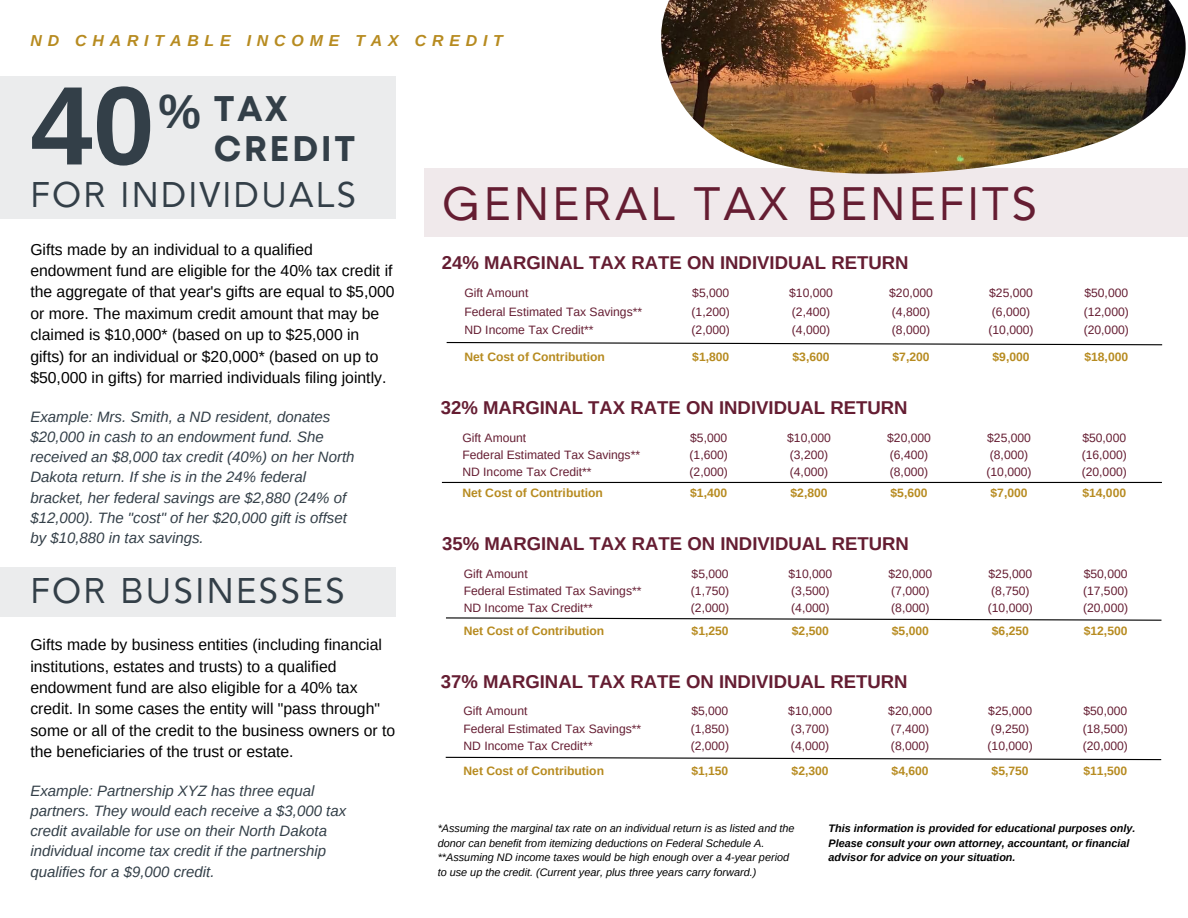
<style>
.page{position:relative;width:1188px;height:918px;background:#fff}
.page>*{position:absolute;margin:0;border:0;box-sizing:border-box;transform-origin:0 0}
.t1{font:700 111.9px "Arimo";color:#333f48}
.t2{font:700 47.7px "Arimo";color:#333f48}
.t3{font:45.6px "Honey And Mint Sans";letter-spacing:.07em;color:#651d32}
.t4{font:700 35.55px "Mont";letter-spacing:.07em;color:#333f48}
.t5{font:34.8px "Honey And Mint Sans";letter-spacing:.07em;color:#333f48}
.t6{font:700 18.6px "Arimo";color:#651d32}
.t7{font:italic 700 15.9px "Arimo";letter-spacing:.365em;color:#b78b20}
.t8{font:15.75px/21.3px "Arimo";color:#000}
.t9{font:italic 15px/20.2px "Arimo";color:#333f48}
.t10{font:12.15px "Arimo";color:#651d32}
.t11{font:700 12.15px "Arimo";color:#b78b20}
.t12{font:italic 10.8px/14.5px "Arimo";color:#000}
.t13{font:italic 700 10.8px/14.5px "Arimo";color:#000}
</style>
<div class="page">
<svg style="left:446px;top:341px;width:717px;height:5px"></svg>
<hr style="left:442px;top:482px;width:720px;height:1px;background:#000">
<svg style="left:445px;top:756px;width:717px;height:5px"></svg>
<svg style="left:446px;top:617px;width:716px;height:4px"></svg>
<div style="left:424px;top:169px;width:764px;height:67px;background:#f0e9eb"></div>
<div style="left:0;top:76px;width:396px;height:142px;background:#ebeced"></div>
<div style="left:0;top:567px;width:396px;height:49px;background:#ebeced"></div>
<img style="left:661px;top:0;width:525px;height:174px">
<h3 class="t7" style="left:30px;top:31px;width:474px">ND CHARITABLE INCOME TAX CREDIT</h3>
<h1 class="t1" style="left:30px;top:63px;width:126px">40</h1>
<h2 class="t2" style="left:159px;top:85px;width:44px">%</h2>
<h3 class="t4" style="left:214px;top:95px;width:75px">TAX</h3>
<h3 class="t4" style="left:214px;top:136px;width:143px">CREDIT</h3>
<h3 class="t5" style="left:30px;top:181px;width:327px">FOR INDIVIDUALS</h3>
<p class="t8" style="left:30px;top:239px;width:366px">Gifts made by an individual to a qualified endowment fund are eligible for the 40% tax credit if the aggregate of that year's gifts are equal to $5,000 or more. The maximum credit amount that may be claimed is $10,000* (based on up to $25,000 in gifts) for an individual or $20,000* (based on up to $50,000 in gifts) for married individuals filing jointly.</p>
<p class="t9" style="left:30px;top:406px;width:326px">Example: Mrs. Smith, a ND resident, donates $20,000 in cash to an endowment fund. She received an $8,000 tax credit (40%) on her North Dakota return. If she is in the 24% federal bracket, her federal savings are $2,880 (24% of $12,000). The "cost" of her $20,000 gift is offset by $10,880 in tax savings.</p>
<h3 class="t5" style="left:30px;top:577px;width:316px">FOR BUSINESSES</h3>
<p class="t8" style="left:30px;top:634px;width:366px">Gifts made by business entities (including financial institutions, estates and trusts) to a qualified endowment fund are also eligible for a 40% tax credit. In some cases the entity will "pass through" some or all of the credit to the business owners or to the beneficiaries of the trust or estate.</p>
<p class="t9" style="left:30px;top:780px;width:317px">Example: Partnership XYZ has three equal partners. They would each receive a $3,000 tax credit available for use on their North Dakota individual income tax credit if the partnership qualifies for a $9,000 credit.</p>
<h3 class="t3" style="left:442px;top:185px;width:597px">GENERAL TAX BENEFITS</h3>
<h3 class="t6" style="left:442px;top:252px;width:468px">24% MARGINAL TAX RATE ON INDIVIDUAL RETURN</h3>
<p class="t10" style="left:464px;top:286px;width:65px">Gift Amount</p>
<p class="t10" style="left:692px;top:286px;width:39px">$5,000</p>
<p class="t10" style="left:789px;top:286px;width:45px">$10,000</p>
<p class="t10" style="left:889px;top:286px;width:45px">$20,000</p>
<p class="t10" style="left:989px;top:286px;width:45px">$25,000</p>
<p class="t10" style="left:1084px;top:286px;width:45px">$50,000</p>
<p class="t10" style="left:464px;top:305px;width:179px">Federal Estimated Tax Savings**</p>
<p class="t10" style="left:692px;top:305px;width:40px">(1,200)</p>
<p class="t10" style="left:792px;top:305px;width:40px">(2,400)</p>
<p class="t10" style="left:892px;top:305px;width:40px">(4,800)</p>
<p class="t10" style="left:992px;top:305px;width:40px">(6,000)</p>
<p class="t10" style="left:1084px;top:305px;width:47px">(12,000)</p>
<p class="t10" style="left:464px;top:323px;width:131px">ND Income Tax Credit**</p>
<p class="t10" style="left:692px;top:323px;width:40px">(2,000)</p>
<p class="t10" style="left:792px;top:323px;width:40px">(4,000)</p>
<p class="t10" style="left:892px;top:323px;width:40px">(8,000)</p>
<p class="t10" style="left:989px;top:323px;width:47px">(10,000)</p>
<p class="t10" style="left:1084px;top:323px;width:47px">(20,000)</p>
<p class="t11" style="left:464px;top:350px;width:142px">Net Cost of Contribution</p>
<p class="t11" style="left:692px;top:350px;width:39px">$1,800</p>
<p class="t11" style="left:793px;top:350px;width:39px">$3,600</p>
<p class="t11" style="left:893px;top:350px;width:39px">$7,200</p>
<p class="t11" style="left:993px;top:350px;width:39px">$9,000</p>
<p class="t11" style="left:1084px;top:350px;width:45px">$18,000</p>
<h3 class="t6" style="left:441px;top:397px;width:468px">32% MARGINAL TAX RATE ON INDIVIDUAL RETURN</h3>
<p class="t10" style="left:462px;top:431px;width:65px">Gift Amount</p>
<p class="t10" style="left:690px;top:431px;width:39px">$5,000</p>
<p class="t10" style="left:787px;top:431px;width:45px">$10,000</p>
<p class="t10" style="left:887px;top:431px;width:45px">$20,000</p>
<p class="t10" style="left:987px;top:431px;width:45px">$25,000</p>
<p class="t10" style="left:1082px;top:431px;width:45px">$50,000</p>
<p class="t10" style="left:462px;top:448px;width:179px">Federal Estimated Tax Savings**</p>
<p class="t10" style="left:690px;top:448px;width:40px">(1,600)</p>
<p class="t10" style="left:790px;top:448px;width:40px">(3,200)</p>
<p class="t10" style="left:890px;top:448px;width:40px">(6,400)</p>
<p class="t10" style="left:990px;top:448px;width:40px">(8,000)</p>
<p class="t10" style="left:1082px;top:448px;width:47px">(16,000)</p>
<p class="t10" style="left:462px;top:465px;width:131px">ND Income Tax Credit**</p>
<p class="t10" style="left:690px;top:465px;width:40px">(2,000)</p>
<p class="t10" style="left:790px;top:465px;width:40px">(4,000)</p>
<p class="t10" style="left:890px;top:465px;width:40px">(8,000)</p>
<p class="t10" style="left:987px;top:465px;width:47px">(10,000)</p>
<p class="t10" style="left:1082px;top:465px;width:47px">(20,000)</p>
<p class="t11" style="left:462px;top:486px;width:142px">Net Cost of Contribution</p>
<p class="t11" style="left:690px;top:486px;width:39px">$1,400</p>
<p class="t11" style="left:791px;top:486px;width:39px">$2,800</p>
<p class="t11" style="left:891px;top:486px;width:39px">$5,600</p>
<p class="t11" style="left:991px;top:486px;width:39px">$7,000</p>
<p class="t11" style="left:1082px;top:486px;width:45px">$14,000</p>
<h3 class="t6" style="left:442px;top:533px;width:468px">35% MARGINAL TAX RATE ON INDIVIDUAL RETURN</h3>
<p class="t10" style="left:464px;top:567px;width:65px">Gift Amount</p>
<p class="t10" style="left:692px;top:567px;width:39px">$5,000</p>
<p class="t10" style="left:789px;top:567px;width:45px">$10,000</p>
<p class="t10" style="left:889px;top:567px;width:45px">$20,000</p>
<p class="t10" style="left:989px;top:567px;width:45px">$25,000</p>
<p class="t10" style="left:1084px;top:567px;width:45px">$50,000</p>
<p class="t10" style="left:464px;top:584px;width:179px">Federal Estimated Tax Savings**</p>
<p class="t10" style="left:691px;top:584px;width:40px">(1,750)</p>
<p class="t10" style="left:791px;top:584px;width:40px">(3,500)</p>
<p class="t10" style="left:891px;top:584px;width:40px">(7,000)</p>
<p class="t10" style="left:991px;top:584px;width:40px">(8,750)</p>
<p class="t10" style="left:1083px;top:584px;width:47px">(17,500)</p>
<p class="t10" style="left:464px;top:601px;width:131px">ND Income Tax Credit**</p>
<p class="t10" style="left:691px;top:601px;width:40px">(2,000)</p>
<p class="t10" style="left:791px;top:601px;width:40px">(4,000)</p>
<p class="t10" style="left:891px;top:601px;width:40px">(8,000)</p>
<p class="t10" style="left:988px;top:601px;width:47px">(10,000)</p>
<p class="t10" style="left:1083px;top:601px;width:47px">(20,000)</p>
<p class="t11" style="left:464px;top:624px;width:142px">Net Cost of Contribution</p>
<p class="t11" style="left:692px;top:624px;width:39px">$1,250</p>
<p class="t11" style="left:792px;top:624px;width:39px">$2,500</p>
<p class="t11" style="left:892px;top:624px;width:39px">$5,000</p>
<p class="t11" style="left:992px;top:624px;width:39px">$6,250</p>
<p class="t11" style="left:1084px;top:624px;width:45px">$12,500</p>
<h3 class="t6" style="left:441px;top:671px;width:468px">37% MARGINAL TAX RATE ON INDIVIDUAL RETURN</h3>
<p class="t10" style="left:464px;top:704px;width:65px">Gift Amount</p>
<p class="t10" style="left:691px;top:704px;width:39px">$5,000</p>
<p class="t10" style="left:788px;top:704px;width:45px">$10,000</p>
<p class="t10" style="left:888px;top:704px;width:45px">$20,000</p>
<p class="t10" style="left:988px;top:704px;width:45px">$25,000</p>
<p class="t10" style="left:1084px;top:704px;width:45px">$50,000</p>
<p class="t10" style="left:464px;top:722px;width:179px">Federal Estimated Tax Savings**</p>
<p class="t10" style="left:691px;top:722px;width:40px">(1,850)</p>
<p class="t10" style="left:791px;top:722px;width:40px">(3,700)</p>
<p class="t10" style="left:891px;top:722px;width:40px">(7,400)</p>
<p class="t10" style="left:991px;top:722px;width:40px">(9,250)</p>
<p class="t10" style="left:1083px;top:722px;width:47px">(18,500)</p>
<p class="t10" style="left:464px;top:739px;width:131px">ND Income Tax Credit**</p>
<p class="t10" style="left:691px;top:739px;width:40px">(2,000)</p>
<p class="t10" style="left:791px;top:739px;width:40px">(4,000)</p>
<p class="t10" style="left:891px;top:739px;width:40px">(8,000)</p>
<p class="t10" style="left:988px;top:739px;width:47px">(10,000)</p>
<p class="t10" style="left:1083px;top:739px;width:47px">(20,000)</p>
<p class="t11" style="left:464px;top:764px;width:142px">Net Cost of Contribution</p>
<p class="t11" style="left:691px;top:764px;width:39px">$1,150</p>
<p class="t11" style="left:792px;top:764px;width:39px">$2,300</p>
<p class="t11" style="left:892px;top:764px;width:39px">$4,600</p>
<p class="t11" style="left:992px;top:764px;width:39px">$5,750</p>
<p class="t11" style="left:1084px;top:764px;width:45px">$11,500</p>
<p class="t12" style="left:438px;top:821px;width:358px">*Assuming the marginal tax rate on an individual return is as listed and the donor can benefit from itemizing deductions on Federal Schedule A. **Assuming ND income taxes would be high enough over a 4-year period to use up the credit. (Current year, plus three years carry forward.)</p>
<p class="t13" style="left:829px;top:821px;width:309px">This information is provided for educational purposes only.<br>Please consult your own attorney, accountant, or financial advisor for advice on your situation.</p>
</div>
